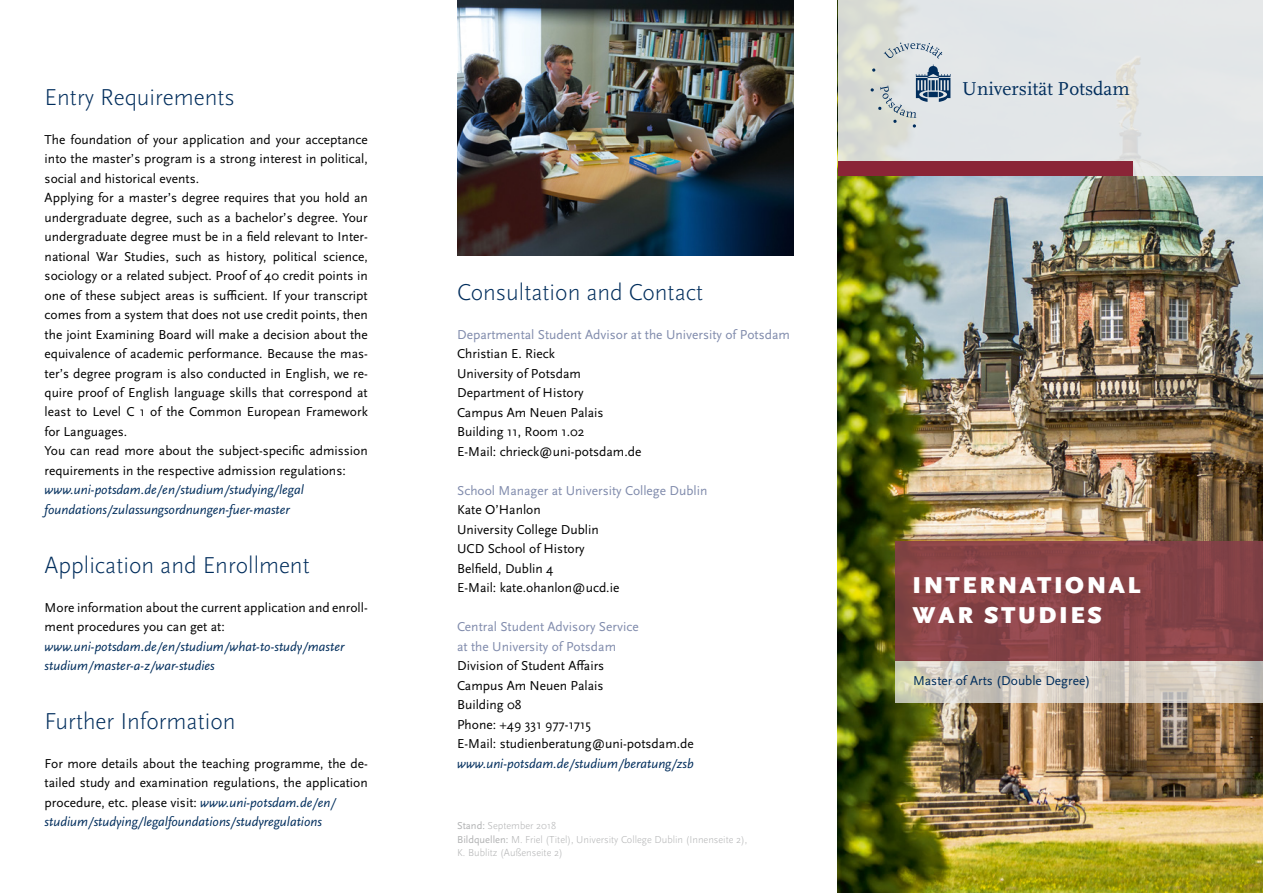
<style>
.page{position:relative;width:1263px;height:893px;background:#fff}
.page>*{position:absolute;margin:0;border:0;box-sizing:border-box;transform-origin:0 0}
.t1{font:300 24px "Scala Sans Pro";color:#002d5c}
.t2{font:900 24px/30px "Scala Sans Pro";letter-spacing:.11em;color:#fff}
.t3{font:19.5px "Scala";color:#002d5c}
.t4{font:13.5px/19.5px "Scala Sans Pro";color:#000}
.t5{font:italic 13.5px/19.5px "Scala Sans Pro";color:#002d5c}
.t6{font:13.5px/19.5px "Scala Sans Pro";color:#808bac}
.t7{font:13.5px "Scala Sans Pro";color:#002d5c}
.t8{font:300 10.5px/13.5px "Scala Sans Pro";color:#b1b2b3}
.s1{font-style:italic;color:#002d5c}
.s2{font-weight:400}
</style>
<div class="page">
<img style="left:838px;top:176px;width:425px;height:717px">
<svg style="left:895px;top:660px;width:368px;height:43px;background:#d1c9be"></svg>
<div style="left:838px;top:0;width:425px;height:176px;background:linear-gradient(to right,#dde0dd,#e5e8ec)"></div>
<svg style="left:884px;top:43px;width:58px;height:15px"></svg>
<svg style="left:870px;top:64px;width:80px;height:64px;background:#bec7cc"></svg>
<div style="left:838px;top:161px;width:294px;height:15px;background:#8a2537"></div>
<svg style="left:895px;top:541px;width:368px;height:119px;background:#874347"></svg>
<img style="left:457px;top:0;width:336px;height:255px">
<h1 class="t1" style="left:45px;top:83px;width:192px">Entry Requirements</h1>
<p class="t4" style="left:45px;top:129px;width:325px">The foundation of your application and your acceptance into the master’s program is a strong interest in political, social and historical events.<br>Applying for a master’s degree requires that you hold an undergraduate degree, such as a bachelor’s degree. Your undergraduate degree must be in a field relevant to Inter&shy;national War Studies, such as history, political science, sociology or a related subject. Proof of 40 credit points in one of these subject areas is sufficient. If your transcript comes from a system that does not use credit points, then the joint Examining Board will make a decision about the equivalence of academic performance. Because the mas&shy;ter’s degree program is also conducted in English, we re&shy;quire proof of English language skills that correspond at least to Level C 1 of the Common European Framework for Languages.<br>You can read more about the subject-specific admission requirements in the respective admission regulations:</p>
<p class="t5" style="left:45px;top:480px;width:261px">www.uni-potsdam.de/en/studium/studying/legal foundations/zulassungsordnungen-fuer-master</p>
<h1 class="t1" style="left:45px;top:551px;width:267px">Application and Enrollment</h1>
<p class="t4" style="left:45px;top:597px;width:325px">More information about the current application and enroll&shy;ment procedures you can get at:</p>
<p class="t5" style="left:45px;top:636px;width:301px">www.uni-potsdam.de/en/studium/what-to-study/master studium/master-a-z/war-studies</p>
<h1 class="t1" style="left:45px;top:707px;width:192px">Further Information</h1>
<p class="t4" style="left:45px;top:753px;width:325px">For more details about the teaching programme, the de&shy;tailed study and examination regulations, the application procedure, etc. please visit: <span class="s1">www.uni-potsdam.de/en/ studium/studying/legalfoundations/studyregulations</span></p>
<h1 class="t1" style="left:457px;top:278px;width:248px">Consultation and Contact</h1>
<p class="t6" style="left:457px;top:324px;width:334px">Departmental Student Advisor at the University of Potsdam</p>
<p class="t4" style="left:457px;top:344px;width:186px">Christian E. Rieck<br>University of Potsdam<br>Department of History<br>Campus Am Neuen Palais<br>Building 11, Room 1.02<br>E-Mail: chrieck@uni-potsdam.de</p>
<p class="t6" style="left:457px;top:480px;width:252px">School Manager at University College Dublin</p>
<p class="t4" style="left:457px;top:500px;width:164px">Kate O’Hanlon<br>University College Dublin<br>UCD School of History<br>Belfield, Dublin 4<br>E-Mail: kate.ohanlon@ucd.ie</p>
<p class="t6" style="left:457px;top:617px;width:183px">Central Student Advisory Service at the University of Potsdam</p>
<p class="t4" style="left:457px;top:656px;width:238px">Division of Student Affairs<br>Campus Am Neuen Palais<br>Building 08<br>Phone: +49 331 977-1715<br>E-Mail: studienberatung@uni-potsdam.de</p>
<p class="t5" style="left:457px;top:753px;width:238px">www.uni-potsdam.de/studium/beratung/zsb</p>
<p class="t8" style="left:457px;top:819px;width:292px"><span class="s2">Stand:</span> September 2018<br><span class="s2">Bildquellen:</span> M. Friel (Titel), University College Dublin (Innenseite 2),<br>K. Bublitz (Außenseite 2)</p>
<h2 class="t3" style="left:962px;top:78px;width:169px">Universität Potsdam</h2>
<h1 class="t2" style="left:912px;top:570px;width:230px">INTERNATIONAL<br>WAR STUDIES</h1>
<p class="t7" style="left:913px;top:673px;width:179px">Master of Arts (Double Degree)</p>
</div>
